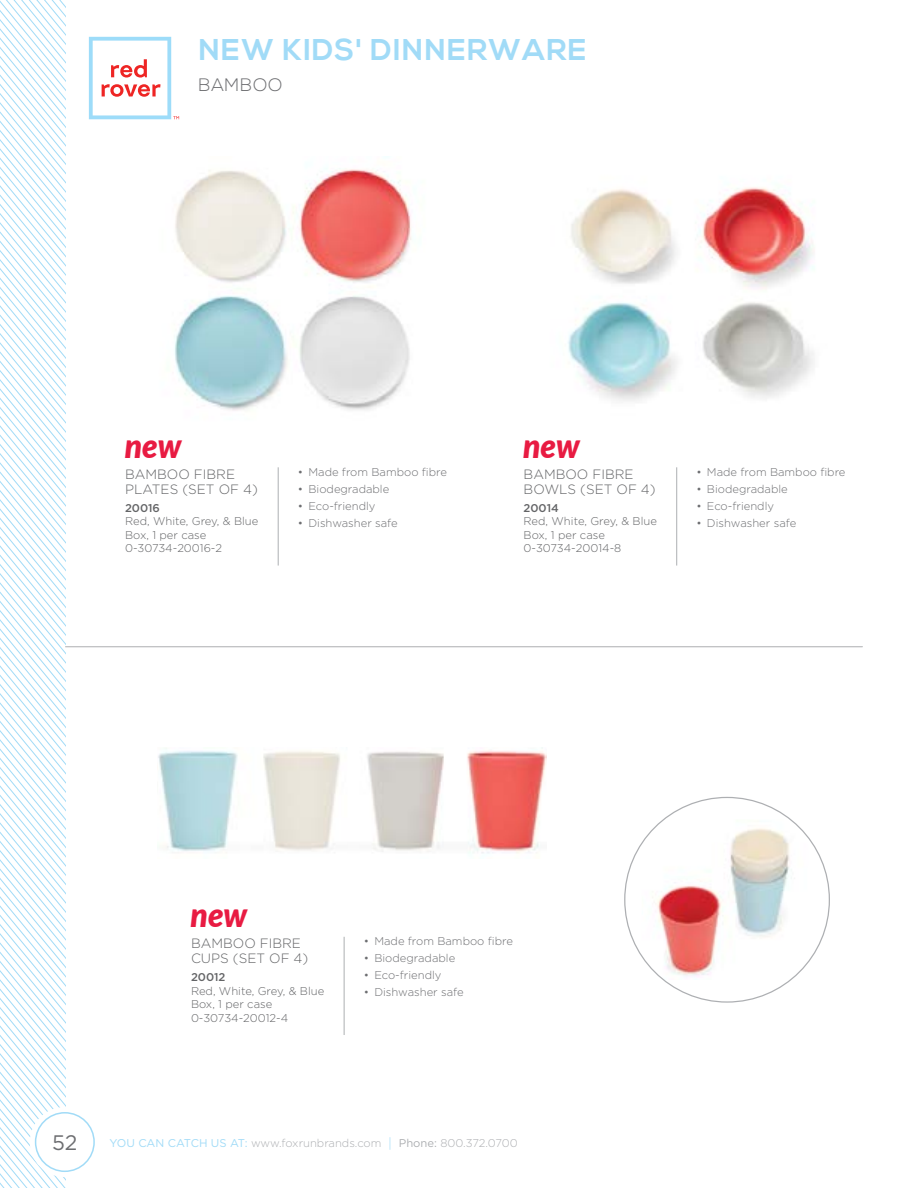
<style>
.page{position:relative;width:918px;height:1188px;background:#fff}
.page>*{position:absolute;margin:0;border:0;box-sizing:border-box;transform-origin:0 0}
.t1{font:italic 900 33.15px "Lato";color:#e81b42;scale:.95 1}
.t2{font:700 30px "Nexa";letter-spacing:.04em;color:#a1dbf7}
.t3{font:21px "Gotham";color:#6d6e71}
.t4{font:300 18px "Nexa";letter-spacing:.04em;color:#6d6e71}
.t5{font:300 13.5px/15px "Gotham";color:#636466}
.t6{font:300 11.25px "Gotham";color:#6d6e71}
.t7{font:300 11.25px/13.5px "Gotham";color:#636466}
.t8{font:300 11.25px "Gotham";color:#adafb2}
.t9{font:500 11.25px "Gotham";color:#636466}
.s1{font-weight:400;color:#a1dbf7}
.s2{font-size:13.5px;color:#a1dbf7}
.s3{font-weight:400}
</style>
<div class="page">
<svg style="left:0;top:0;width:65px;height:1188px"></svg>
<div style="left:30px;top:1107px;width:70px;height:70px;background:#fff;border-radius:50%"></div>
<div style="left:35px;top:1112px;width:60px;height:60px;border:2px solid #a1dbf7;border-radius:50%"></div>
<img style="left:174px;top:156px;width:237px;height:255px">
<img style="left:568px;top:187px;width:246px;height:214px">
<hr style="left:278px;top:467px;width:1px;height:99px;background:#adafb2">
<hr style="left:676px;top:467px;width:1px;height:99px;background:#adafb2">
<hr style="left:66px;top:647px;width:796px;height:1px;background:#adafb2">
<img style="left:642px;top:819px;width:169px;height:161px">
<hr style="left:344px;top:937px;width:1px;height:98px;background:#adafb2">
<img style="left:158px;top:750px;width:389px;height:104px">
<svg style="left:89px;top:37px;width:90px;height:82px"></svg>
<h2 class="t2" style="left:199px;top:32px;width:389px">NEW KIDS' DINNERWARE</h2>
<h3 class="t4" style="left:199px;top:74px;width:86px">BAMBOO</h3>
<h1 class="t1" style="left:125px;top:421px;width:61px">new</h1>
<h1 class="t1" style="left:523px;top:421px;width:61px">new</h1>
<p class="t5" style="left:125px;top:466px;width:134px">BAMBOO FIBRE<br>PLATES (SET OF 4)</p>
<p class="t6" style="left:298px;top:466px;width:151px">• Made from Bamboo fibre</p>
<p class="t6" style="left:298px;top:483px;width:93px">• Biodegradable</p>
<p class="t6" style="left:298px;top:500px;width:79px">• Eco-friendly</p>
<p class="t6" style="left:298px;top:517px;width:101px">• Dishwasher safe</p>
<p class="t9" style="left:125px;top:501px;width:36px">20016</p>
<p class="t7" style="left:125px;top:514px;width:135px">Red, White, Grey, &amp; Blue<br>Box, 1 per case<br>0-30734-20016-2</p>
<p class="t5" style="left:524px;top:466px;width:134px">BAMBOO FIBRE<br>BOWLS (SET OF 4)</p>
<p class="t6" style="left:696px;top:466px;width:151px">• Made from Bamboo fibre</p>
<p class="t6" style="left:696px;top:483px;width:93px">• Biodegradable</p>
<p class="t6" style="left:696px;top:500px;width:79px">• Eco-friendly</p>
<p class="t6" style="left:696px;top:517px;width:101px">• Dishwasher safe</p>
<p class="t9" style="left:524px;top:501px;width:37px">20014</p>
<p class="t7" style="left:524px;top:514px;width:135px">Red, White, Grey, &amp; Blue<br>Box, 1 per case<br>0-30734-20014-8</p>
<h1 class="t1" style="left:191px;top:890px;width:61px">new</h1>
<p class="t5" style="left:191px;top:936px;width:119px">BAMBOO FIBRE<br>CUPS (SET OF 4)</p>
<p class="t6" style="left:364px;top:935px;width:151px">• Made from Bamboo fibre</p>
<p class="t6" style="left:364px;top:952px;width:93px">• Biodegradable</p>
<p class="t6" style="left:364px;top:969px;width:79px">• Eco-friendly</p>
<p class="t6" style="left:364px;top:986px;width:101px">• Dishwasher safe</p>
<p class="t9" style="left:191px;top:971px;width:36px">20012</p>
<p class="t7" style="left:191px;top:984px;width:135px">Red, White, Grey, &amp; Blue<br>Box, 1 per case<br>0-30734-20012-4</p>
<h3 class="t3" style="left:52px;top:1131px;width:27px">52</h3>
<p class="t8" style="left:110px;top:1137px;width:410px"><span class="s1">YOU CAN CATCH US AT:</span> www.foxrunbrands.com <span class="s2">|</span> <span class="s3">Phone:</span> 800.372.0700</p>
</div>
